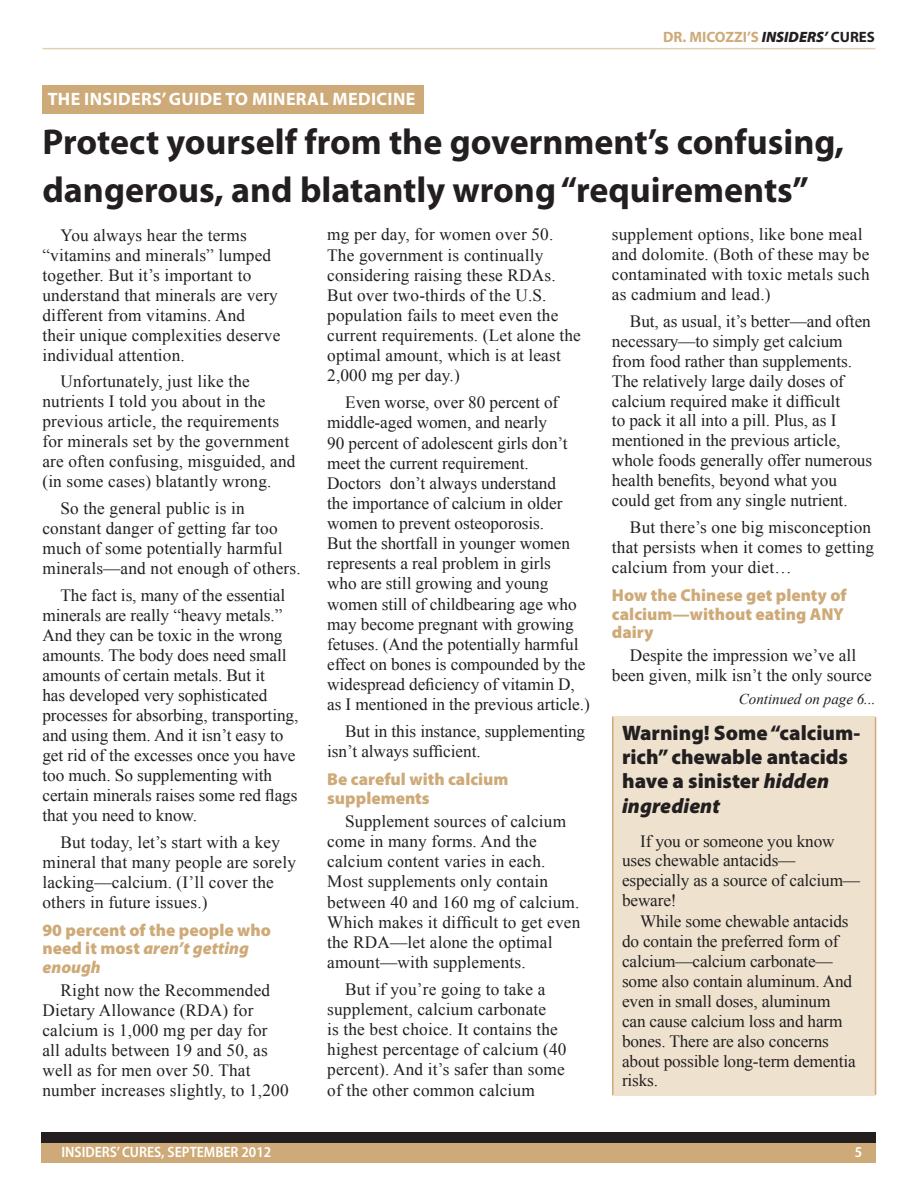
<style>
.page{position:relative;width:918px;height:1188px;background:#fff}
.page>*{position:absolute;margin:0;border:0;box-sizing:border-box;transform-origin:0 0}
.t1{font:700 36px/48px "Myriad Pro";color:#231f20}
.t2{font:900 21px/24.5px "Myriad Pro";color:#231f20}
.t3{font:700 18px "Myriad Pro";letter-spacing:.02em;color:#fff}
.t4{font:17.25px/20px "Times New Roman";color:#231f20}
.t5{font:900 17.25px/18.9px "Myriad Pro";color:#ceaa78}
.t6{font:600 semi-condensed 15px "Myriad Pro";color:#fff}
.t7{font:700 15px "Myriad Pro";color:#ceaa78}
.t8{font:italic 15px "Times New Roman";color:#231f20}
.s1{font-weight:900;font-style:italic;color:#231f20}
.s2{color:#231f20}
.s3{font-style:italic}
</style>
<div class="page">
<hr style="left:42px;top:48px;width:833px;height:1px;background:#e5d0b4">
<div style="left:41px;top:1137px;width:834px;height:26px;background:#ceaa78"></div>
<div style="left:41px;top:1132px;width:834px;height:10px;background:#231f20"></div>
<div style="left:42px;top:85px;width:382px;height:28px;background:#ceaa78"></div>
<div style="left:612px;top:717px;width:263px;height:379px;background:#eee2cf"></div>
<hr style="left:875px;top:717px;width:1px;height:378px;background:#ceaa78">
<hr style="left:612px;top:717px;width:1px;height:378px;background:#ceaa78">
<p class="t3" style="left:48px;top:87px;width:66px">The Insiders</p>
<p class="t3" style="left:162px;top:87px;width:31px">’ guide</p>
<p class="t3" style="left:226px;top:87px;width:72px">to mineral</p>
<p class="t3" style="left:333px;top:87px;width:11px">medici</p>
<p class="t3" style="left:393px;top:87px;width:22px">ne</p>
<p class="t7" style="left:663px;top:27px;width:213px">DR. MICOZZI’S <span class="s1">INSIDERS’</span> <span class="s2">CURES</span></p>
<h1 class="t1" style="left:42px;top:117px;width:803px">Protect yourself from the government’s confusing, dangerous, and blatantly wrong “requirements”</h1>
<p class="t4" style="left:42px;top:225px;width:239px;text-indent:18px">You always hear the terms “vitamins and minerals” lumped together. But it’s important to understand that minerals are very different from vitamins. And their unique complexities deserve individual attention.</p>
<p class="t4" style="left:42px;top:371px;width:255px;text-indent:18px">Unfortunately, just like the nutrients I told you about in the previous article, the requirements for minerals set by the government are often confusing, misguided, and (in some cases) blatantly wrong.</p>
<p class="t4" style="left:42px;top:498px;width:260px;text-indent:18px">So the general public is in constant danger of getting far too much of some potentially harmful minerals—and not enough of others.</p>
<p class="t4" style="left:42px;top:585px;width:257px;text-indent:18px">The fact is, many of the essential minerals are really “heavy metals.” And they can be toxic in the wrong amounts. The body does need small amounts of certain metals. But it<br>has developed very sophisticated processes for absorbing, transporting, and using them. And it isn’t easy to get rid of the excesses once you have too much. So supplementing with certain minerals raises some red flags that you need to know.</p>
<p class="t4" style="left:42px;top:832px;width:255px;text-indent:18px">But today, let’s start with a key mineral that many people are sorely lacking—calcium. (I’ll cover the others in future issues.)</p>
<p class="t5" style="left:42px;top:920px;width:230px">90 percent of the people who need it most <span class="s3">aren’t getting enough</span></p>
<p class="t4" style="left:42px;top:980px;width:248px;text-indent:18px">Right now the Recommended<br>Dietary Allowance (RDA) for calcium is 1,000 mg per day for all adults between 19 and 50, as well as for men over 50. That number increases slightly, to 1,200</p>
<p class="t4" style="left:612px;top:224px;width:259px">supplement options, like bone meal and dolomite. (Both of these may be contaminated with toxic metals such as cadmium and lead.)</p>
<p class="t4" style="left:612px;top:311px;width:262px;text-indent:18px">But, as usual, it’s better—and often necessary—to simply get calcium from food rather than supplements.<br>The relatively large daily doses of calcium required make it difficult<br>to pack it all into a pill. Plus, as I mentioned in the previous article, whole foods generally offer numerous health benefits, beyond what you could get from any single nutrient.</p>
<p class="t4" style="left:612px;top:517px;width:264px;text-indent:18px">But there’s one big misconception that persists when it comes to getting calcium from your diet…</p>
<p class="t5" style="left:612px;top:585px;width:236px">How the Chinese get plenty of calcium—without eating ANY dairy</p>
<p class="t4" style="left:612px;top:645px;width:261px;text-align:center">Despite the impression we’ve all been given, milk isn’t the only source</p>
<p class="t4" style="left:327px;top:224px;width:255px">mg per day, for women over 50.<br>The government is continually considering raising these RDAs.<br>But over two-thirds of the U.S. population fails to meet even the current requirements. (Let alone the optimal amount, which is at least<br>2,000 mg per day.)</p>
<p class="t4" style="left:327px;top:392px;width:264px;text-indent:18px">Even worse, over 80 percent of middle-aged women, and nearly<br>90 percent of adolescent girls don’t meet the current requirement.<br>Doctors don’t always understand<br>the importance of calcium in older women to prevent osteoporosis.<br>But the shortfall in younger women represents a real problem in girls<br>who are still growing and young women still of childbearing age who may become pregnant with growing fetuses. (And the potentially harmful effect on bones is compounded by the widespread deficiency of vitamin D, as I mentioned in the previous article.)</p>
<p class="t4" style="left:327px;top:721px;width:260px;text-indent:18px">But in this instance, supplementing isn’t always sufficient.</p>
<p class="t5" style="left:327px;top:769px;width:183px">Be careful with calcium supplements</p>
<p class="t4" style="left:327px;top:811px;width:255px;text-indent:18px">Supplement sources of calcium come in many forms. And the calcium content varies in each.<br>Most supplements only contain between 40 and 160 mg of calcium.<br>Which makes it difficult to get even the RDA—let alone the optimal amount—with supplements.</p>
<p class="t4" style="left:327px;top:979px;width:241px;text-indent:18px">But if you’re going to take a supplement, calcium carbonate<br>is the best choice. It contains the highest percentage of calcium (40 percent). And it’s safer than some of the other common calcium</p>
<p class="t8" style="left:739px;top:689px;width:138px">Continued on page 6...</p>
<p class="t2" style="left:622px;top:720px;width:240px">Warning! Some “calcium&shy;rich” chewable antacids have a sinister <span class="s3">hidden ingredient</span></p>
<p class="t4" style="left:622px;top:831px;width:240px;text-indent:18px">If you or someone you know uses chewable antacids— especially as a source of calcium— beware!</p>
<p class="t4" style="left:622px;top:911px;width:235px;text-indent:18px">While some chewable antacids do contain the preferred form of calcium—calcium carbonate— some also contain aluminum. And even in small doses, aluminum can cause calcium loss and harm bones. There are also concerns about possible long-term dementia risks.</p>
<p class="t6" style="left:61px;top:1144px;width:211px">INSIDERS’ CURES, SEPTEMBER 2012</p>
<p class="t6" style="left:855px;top:1143px;width:9px">5</p>
</div>
